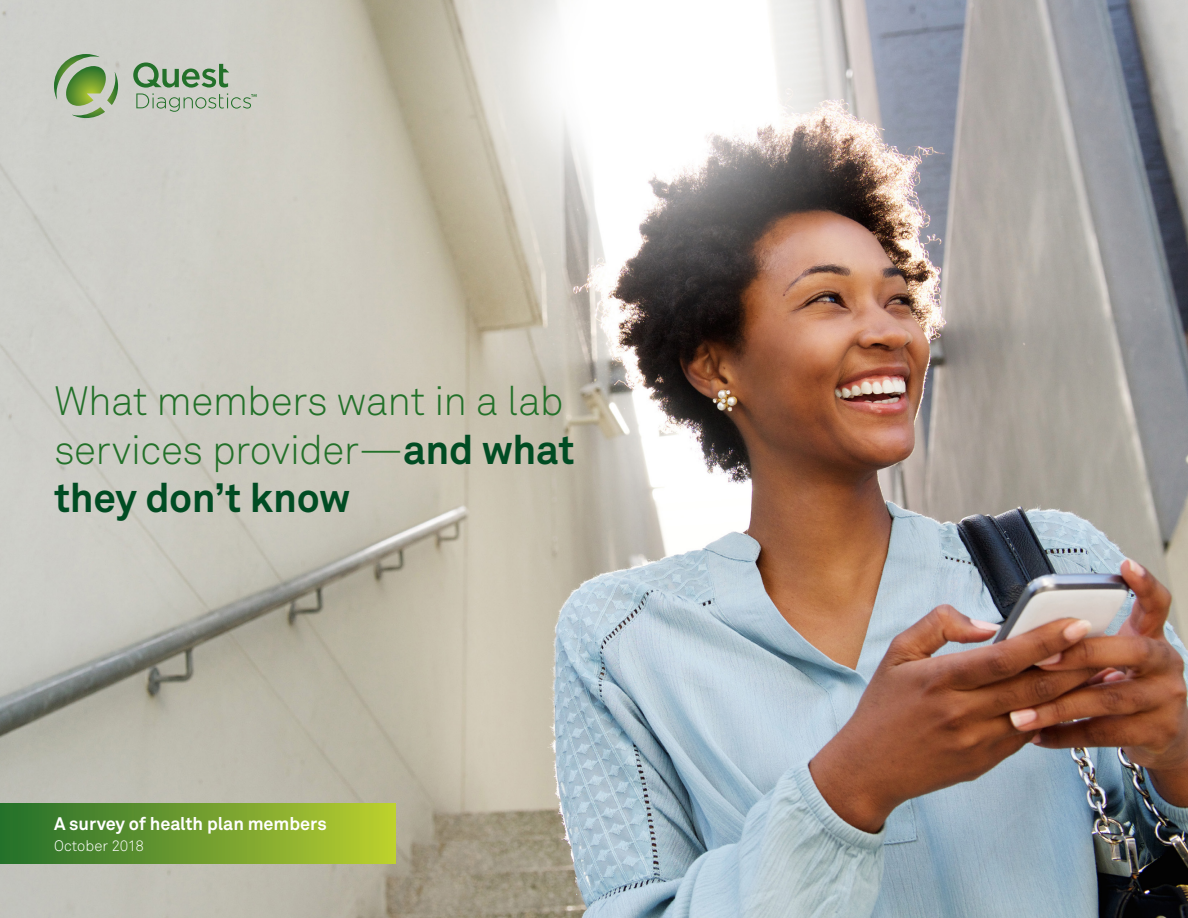
<style>
.page{position:relative;width:1188px;height:918px;background:#fff}
.page>*{position:absolute;margin:0;border:0;box-sizing:border-box;transform-origin:0 0}
.t1{font:300 40.5px/48.6px "Akkurat Pro";letter-spacing:-.015em;color:#23712a}
.t2{font:700 18px "Akkurat Pro";letter-spacing:-.005em;color:#fff}
.t3{font:300 15px "Akkurat Pro";color:#fff}
.s1{font-weight:700;color:#004c23}
</style>
<div class="page">
<img style="left:0;top:0;width:1188px;height:918px">
<div style="left:0;top:803px;width:395px;height:61px;background:linear-gradient(to right,#246e2c,#bbce30)"></div>
<svg style="left:133px;top:63px;width:123px;height:49px"></svg>
<svg style="left:54px;top:54px;width:64px;height:64px"></svg>
<p class="t1" style="left:54px;top:376px;width:522px">What members want in a lab services provider—<span class="s1">and what they don’t know</span></p>
<p class="t2" style="left:54px;top:813px;width:274px">A survey of health plan members</p>
<p class="t3" style="left:54px;top:837px;width:92px">October 2018</p>
</div>
